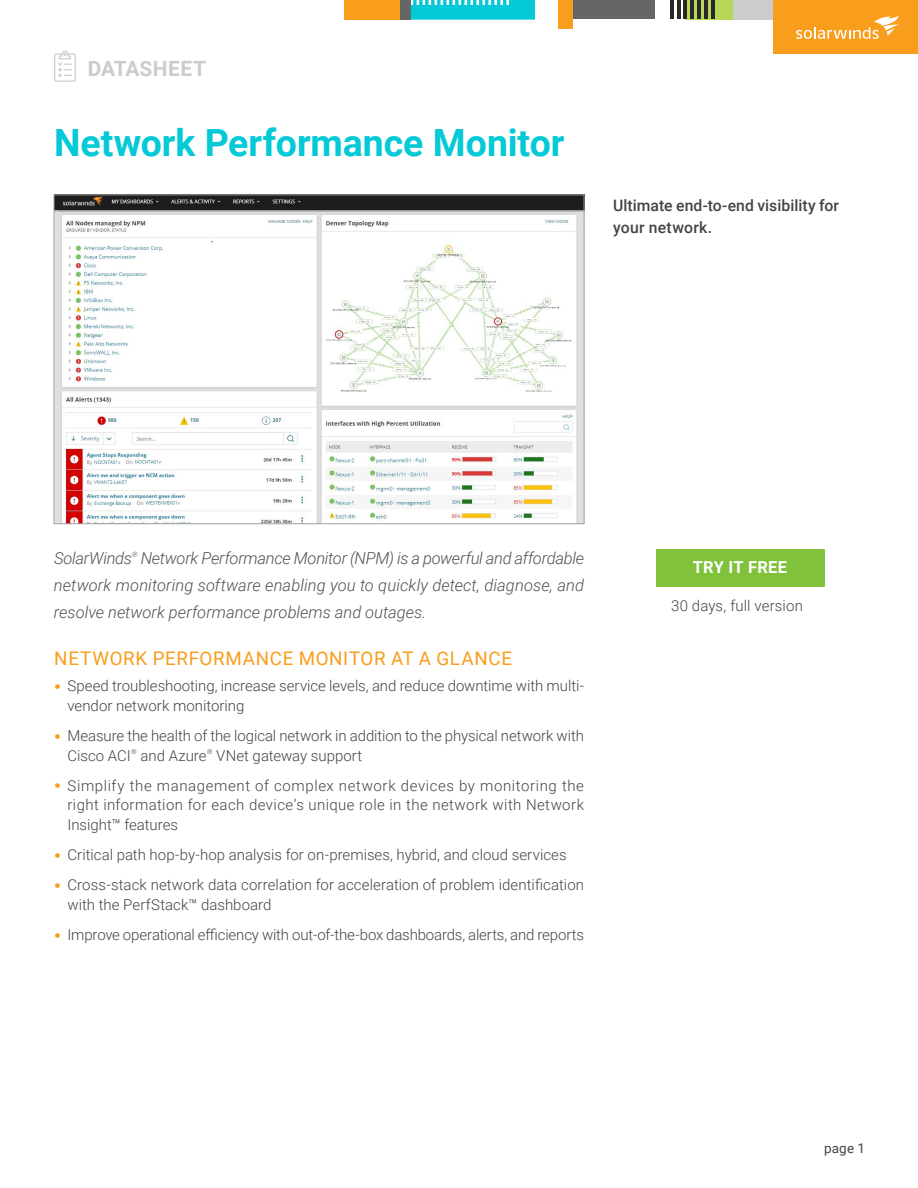
<style>
.page{position:relative;width:918px;height:1188px;background:#fff}
.page>*{position:absolute;margin:0;border:0;box-sizing:border-box;transform-origin:0 0}
.t1{font:700 37.5px "Roboto";color:#04c9d7}
.t2{font:700 21px "Roboto";letter-spacing:.01em;color:#ccc}
.t3{font:18.75px "Roboto";letter-spacing:.035em;color:#f99d1c}
.t4{font:italic 300 16.5px/27px "Roboto";letter-spacing:-.005em;color:#4d5353;text-align:justify}
.t5{font:700 16.5px "Roboto";letter-spacing:.015em;color:#fff}
.t6{font:500 15.75px/22.5px "Roboto";letter-spacing:.005em;color:#444}
.t7{font:300 15px/19.5px "Roboto";color:#444}
.t8{font:13.5px "Roboto";color:#444}
.t9{font:italic 300 7.35px "Roboto";color:#4d5353}
.s1{font-weight:900;font-size:18px;color:#f99d1c}
</style>
<div class="page">
<svg style="left:54px;top:51px;width:22px;height:31px"></svg>
<div style="left:559px;top:0;width:96px;height:19px;background:#666"></div>
<div style="left:559px;top:0;width:14px;height:29px;background:#f99d1c"></div>
<div style="left:344px;top:0;width:57px;height:20px;background:#f99d1c"></div>
<div style="left:401px;top:0;width:10px;height:20px;background:#666"></div>
<svg style="left:411px;top:0;width:124px;height:20px;background:#1ecedb"></svg>
<div style="left:685px;top:0;width:75px;height:19px;background:#b8d757"></div>
<hr style="left:670px;top:0;width:3px;height:19px;background:#292929">
<hr style="left:677px;top:0;width:3px;height:19px;background:#292929">
<hr style="left:684px;top:0;width:3px;height:19px;background:#292929">
<hr style="left:691px;top:0;width:3px;height:19px;background:#292929">
<hr style="left:698px;top:0;width:3px;height:19px;background:#292929">
<hr style="left:705px;top:0;width:3px;height:19px;background:#292929">
<hr style="left:712px;top:0;width:3px;height:19px;background:#292929">
<div style="left:733px;top:0;width:40px;height:20px;background:#ccc"></div>
<div style="left:773px;top:0;width:145px;height:54px;background:#f99d1c"></div>
<svg style="left:796px;top:15px;width:103px;height:24px"></svg>
<img style="left:56px;top:197px;width:526px;height:325px">
<div style="left:656px;top:550px;width:168px;height:37px;background:#81c23c"></div>
<h2 class="t2" style="left:88px;top:54px;width:120px">DATASHEET</h2>
<h1 class="t1" style="left:54px;top:117px;width:512px">Network Performance Monitor</h1>
<p class="t6" style="left:613px;top:193px;width:228px">Ultimate end-to-end visibility for your network.</p>
<p class="t4" style="left:54px;top:544px;width:532px;text-indent:87px">Network Performance Monitor (NPM) is a powerful and affordable network monitoring software enabling you to quickly detect, diagnose, and resolve network performance problems and outages.</p>
<p class="t3" style="left:54px;top:645px;width:459px">NETWORK PERFORMANCE MONITOR AT A GLANCE</p>
<p class="t7" style="left:68px;top:676px;width:518px;text-indent:-14px"><span class="s1">•</span> Speed troubleshooting, increase service levels, and reduce downtime with multi&shy;vendor network monitoring</p>
<p class="t7" style="left:68px;top:725px;width:518px;text-indent:-14px"><span class="s1">•</span> Measure the health of the logical network in addition to the physical network with<br>Cisco ACI<sup>®</sup> and Azure<sup>®</sup> VNet gateway support</p>
<p class="t7" style="left:68px;top:775px;width:518px;text-align:justify;text-indent:-14px"><span class="s1">•</span> Simplify the management of complex network devices by monitoring the right information for each device’s unique role in the network with Network Insight™ features</p>
<p class="t7" style="left:54px;top:845px;width:514px"><span class="s1">•</span> Critical path hop-by-hop analysis for on-premises, hybrid, and cloud services</p>
<p class="t7" style="left:68px;top:875px;width:518px;text-indent:-14px"><span class="s1">•</span> Cross-stack network data correlation for acceleration of problem identification with the PerfStack™ dashboard</p>
<p class="t7" style="left:54px;top:925px;width:532px"><span class="s1">•</span> Improve operational efficiency with out-of-the-box dashboards, alerts, and reports</p>
<p class="t4" style="left:54px;top:544px;width:80px">SolarWinds</p>
<p class="t9" style="left:132px;top:549px;width:7px">®</p>
<p class="t5" style="left:693px;top:556px;width:96px">TRY IT FREE</p>
<p class="t7" style="left:671px;top:595px;width:133px">30 days, full version</p>
<p class="t8" style="left:824px;top:1139px;width:42px">page 1</p>
</div>
